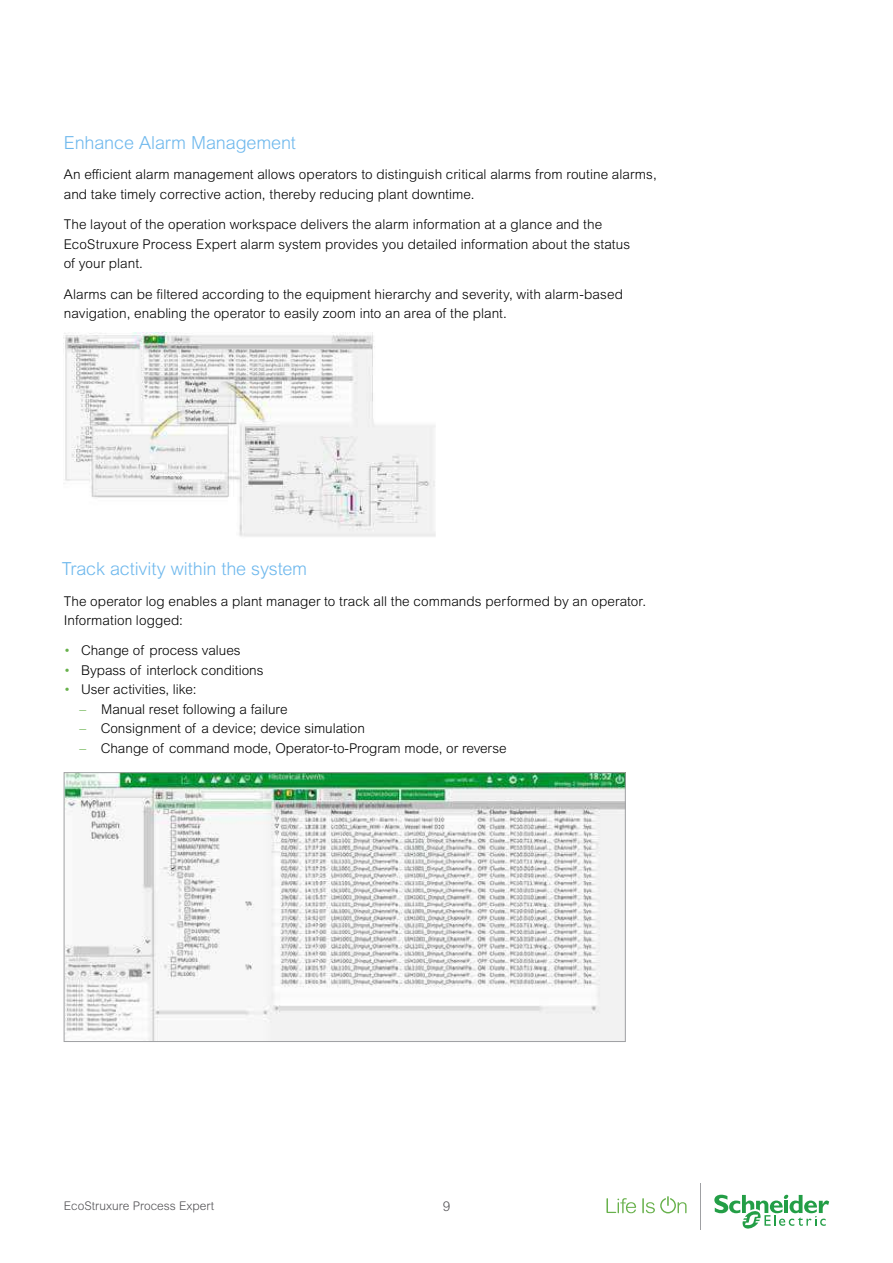
<style>
.page{position:relative;width:893px;height:1263px;background:#fff}
.page>*{position:absolute;margin:0;border:0;box-sizing:border-box;transform-origin:0 0}
.t1{font:300 18px "Arial MT Pro";letter-spacing:-.005em;color:#6eb8ed}
.t2{font:300 13.5px/19.5px "Arial MT Pro";letter-spacing:.005em;color:#000}
.t3{font:300 13.5px "Arial MT Pro";color:#535255}
.t4{font:300 12px "Arial Rounded MT Pro";color:#535255}
.s1{color:#68b14c}
.s2{font-family:"Arial MT Std";color:#68b14c}
</style>
<div class="page">
<img style="left:64px;top:333px;width:372px;height:204px">
<img style="left:66px;top:774px;width:558px;height:266px">
<div style="left:64px;top:772px;width:562px;height:270px;border:1px solid #9fa0a3"></div>
<svg style="left:606px;top:1198px;width:30px;height:15px"></svg>
<svg style="left:642px;top:1196px;width:44px;height:17px"></svg>
<svg style="left:714px;top:1194px;width:115px;height:35px"></svg>
<hr style="left:700px;top:1183px;width:1px;height:46px;background:#9fa0a3">
<h1 class="t1" style="left:64px;top:132px;width:233px">Enhance Alarm Management</h1>
<p class="t2" style="left:64px;top:165px;width:595px">An efficient alarm management allows operators to distinguish critical alarms from routine alarms, and take timely corrective action, thereby reducing plant downtime.</p>
<p class="t2" style="left:64px;top:215px;width:568px">The layout of the operation workspace delivers the alarm information at a glance and the<br>EcoStruxure Process Expert alarm system provides you detailed information about the status of your plant.</p>
<p class="t2" style="left:64px;top:284px;width:561px">Alarms can be filtered according to the equipment hierarchy and severity, with alarm-based navigation, enabling the operator to easily zoom into an area of the plant.</p>
<h1 class="t1" style="left:62px;top:558px;width:247px">Track activity within the system</h1>
<p class="t2" style="left:64px;top:591px;width:584px">The operator log enables a plant manager to track all the commands performed by an operator.<br>Information logged:</p>
<p class="t2" style="left:64px;top:641px;width:178px"><span class="s1">•</span> Change of process values</p>
<p class="t2" style="left:64px;top:661px;width:201px"><span class="s1">•</span> Bypass of interlock conditions</p>
<p class="t2" style="left:64px;top:680px;width:134px"><span class="s1">•</span> User activities, like:</p>
<p class="t2" style="left:79px;top:700px;width:210px"><span class="s2">–</span> Manual reset following a failure</p>
<p class="t2" style="left:79px;top:719px;width:287px"><span class="s2">–</span> Consignment of a device; device simulation</p>
<p class="t2" style="left:79px;top:739px;width:429px"><span class="s2">–</span> Change of command mode, Operator-to-Program mode, or reverse</p>
<p class="t4" style="left:64px;top:1199px;width:152px">EcoStruxure Process Expert</p>
<p class="t3" style="left:443px;top:1198px;width:9px">9</p>
</div>
